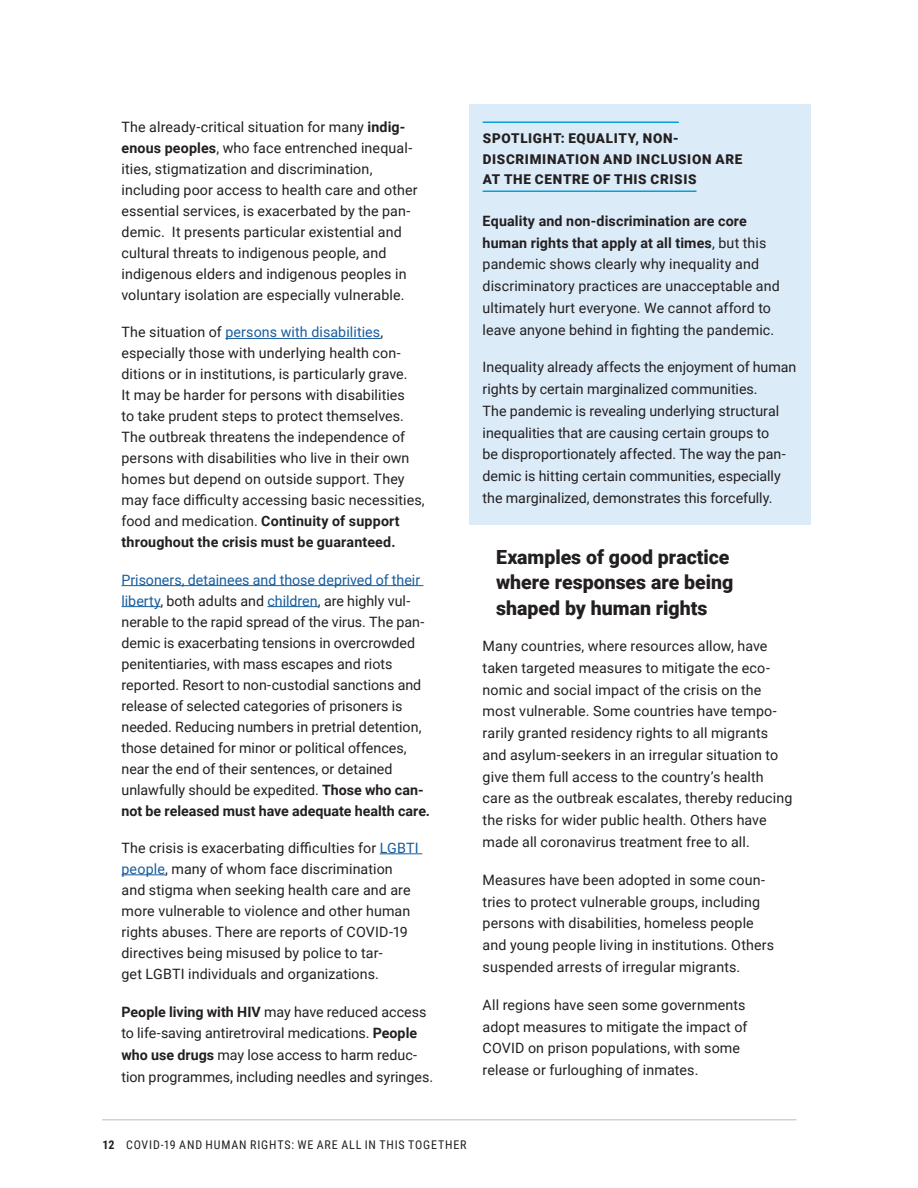
<style>
.page{position:relative;width:918px;height:1188px;background:#fff}
.page>*{position:absolute;margin:0;border:0;box-sizing:border-box;transform-origin:0 0}
.H2_bold_black{font:900 19.5px/25.5px "Roboto";color:#231f20}
.TX_ragged_column{font:14.25px/21px "Roboto";letter-spacing:.005em;color:#231f20}
.box_h2{font:900 13.5px/20.2px "Roboto";letter-spacing:.05em;color:#231f20}
.footer_verso{font:12px "Roboto Condensed";letter-spacing:.07em;color:#231f20}
.s1{font-weight:700}
.s2{color:#175d9e}
</style>
<div class="page">
<hr style="left:102px;top:1119px;width:695px;height:1px;background:#d1d2d4">
<div style="left:469px;top:105px;width:341px;height:420px;background:#dbebf8"></div>
<hr style="left:225px;top:338px;width:156px;height:1px;background:#175d9e">
<hr style="left:122px;top:585px;width:301px;height:1px;background:#175d9e">
<hr style="left:122px;top:606px;width:38px;height:1px;background:#175d9e">
<hr style="left:267px;top:606px;width:51px;height:1px;background:#175d9e">
<hr style="left:380px;top:853px;width:42px;height:1px;background:#175d9e">
<hr style="left:122px;top:874px;width:43px;height:1px;background:#175d9e">
<hr style="left:483px;top:122px;width:196px;height:1px;background:#069edb">
<hr style="left:483px;top:190px;width:214px;height:2px;background:#069edb">
<p class="TX_ragged_column" style="left:122px;top:116px;width:298px">The already-critical situation for many <span class="s1">indig&shy;enous peoples</span>, who face entrenched inequal&shy;ities, stigmatization and discrimination, including poor access to health care and other essential services, is exacerbated by the pan&shy;demic. It presents particular existential and cultural threats to indigenous people, and indigenous elders and indigenous peoples in voluntary isolation are especially vulnerable.</p>
<p class="TX_ragged_column" style="left:122px;top:321px;width:305px">The situation of <span class="s2">persons with disabilities</span>, especially those with underlying health con&shy;ditions or in institutions, is particularly grave.<br>It may be harder for persons with disabilities<br>to take prudent steps to protect themselves.<br>The outbreak threatens the independence of persons with disabilities who live in their own homes but depend on outside support. They may face difficulty accessing basic necessities, food and medication. <span class="s1">Continuity of support throughout the crisis must be guaranteed.</span></p>
<p class="TX_ragged_column" style="left:122px;top:568px;width:310px"><span class="s2">Prisoners, detainees and those deprived of their liberty</span>, both adults and <span class="s2">children</span>, are highly vul&shy;nerable to the rapid spread of the virus. The pan&shy;demic is exacerbating tensions in overcrowded penitentiaries, with mass escapes and riots reported. Resort to non-custodial sanctions and release of selected categories of prisoners is needed. Reducing numbers in pretrial detention, those detained for minor or political offences, near the end of their sentences, or detained unlawfully should be expedited. <span class="s1">Those who can&shy;not be released must have adequate health care.</span></p>
<p class="TX_ragged_column" style="left:122px;top:837px;width:299px">The crisis is exacerbating difficulties for <span class="s2">LGBTI people</span>, many of whom face discrimination and stigma when seeking health care and are more vulnerable to violence and other human rights abuses. There are reports of COVID-19 directives being misused by police to tar-<br>get LGBTI individuals and organizations.</p>
<p class="TX_ragged_column" style="left:122px;top:1000px;width:313px;line-height:21.8px"><span class="s1">People living with HIV</span> may have reduced access to life-saving antiretroviral medications. <span class="s1">People who use drugs</span> may lose access to harm reduc&shy;tion programmes, including needles and syringes.</p>
<p class="box_h2" style="left:483px;top:128px;width:261px">SPOTLIGHT: EQUALITY, NON-<br>DISCRIMINATION AND INCLUSION ARE<br>AT THE CENTRE OF THIS CRISIS</p>
<p class="TX_ragged_column" style="left:483px;top:209px;width:299px;line-height:21.8px"><span class="s1">Equality and non-discrimination are core human rights that apply at all times</span>, but this pandemic shows clearly why inequality and discriminatory practices are unacceptable and ultimately hurt everyone. We cannot afford to leave anyone behind in fighting the pandemic.</p>
<p class="TX_ragged_column" style="left:483px;top:356px;width:315px;line-height:21.8px">Inequality already affects the enjoyment of human rights by certain marginalized communities.<br>The pandemic is revealing underlying structural inequalities that are causing certain groups to<br>be disproportionately affected. The way the pan&shy;demic is hitting certain communities, especially the marginalized, demonstrates this forcefully.</p>
<p class="H2_bold_black" style="left:496px;top:543px;width:239px">Examples of good practice where responses are being shaped by human rights</p>
<p class="TX_ragged_column" style="left:483px;top:635px;width:311px;line-height:21.8px">Many countries, where resources allow, have taken targeted measures to mitigate the eco&shy;nomic and social impact of the crisis on the most vulnerable. Some countries have tempo&shy;rarily granted residency rights to all migrants and asylum-seekers in an irregular situation to give them full access to the country’s health care as the outbreak escalates, thereby reducing the risks for wider public health. Others have made all coronavirus treatment free to all.</p>
<p class="TX_ragged_column" style="left:483px;top:868px;width:293px;line-height:21.8px">Measures have been adopted in some coun&shy;tries to protect vulnerable groups, including persons with disabilities, homeless people and young people living in institutions. Others suspended arrests of irregular migrants.</p>
<p class="TX_ragged_column" style="left:483px;top:993px;width:266px;line-height:21.8px">All regions have seen some governments adopt measures to mitigate the impact of COVID on prison populations, with some release or furloughing of inmates.</p>
<p class="footer_verso" style="left:102px;top:1136px;width:366px"><span class="s1">12</span> COVID-19 AND HUMAN RIGHTS: WE ARE ALL IN THIS TOGETHER</p>
</div>
